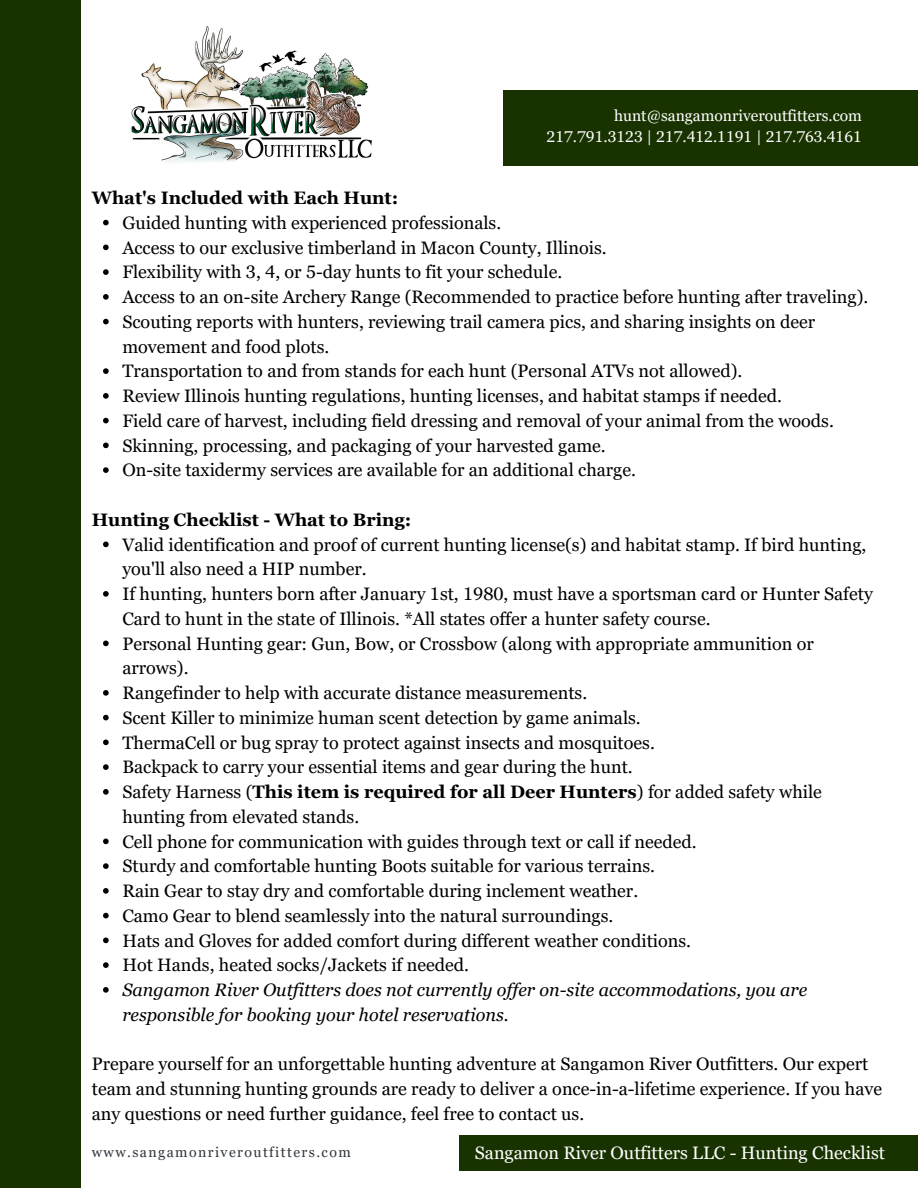
<style>
.page{position:relative;width:918px;height:1188px;background:#fff}
.page>*{position:absolute;margin:0;border:0;box-sizing:border-box;transform-origin:0 0}
.t1{font:18px/24.8px "Georgia Pro";color:#000}
.t2{font:italic 18px/24.8px "Georgia Pro";color:#000}
.t3{font:700 18px "Georgia Pro";color:#000}
.t4{font:18px "Georgia Pro";color:#fff}
.t5{font:15.6px "Georgia Pro";color:#fff}
.t6{font:14.1px "Georgia Pro";letter-spacing:.1em;color:#31373e}
.s1{font-weight:700}
</style>
<div class="page">
<div style="left:459px;top:1135px;width:459px;height:35px;background:#193300"></div>
<div style="left:0;top:0;width:81px;height:1188px;background:#193300"></div>
<img style="left:131px;top:26px;width:241px;height:136px">
<div style="left:504px;top:90px;width:414px;height:76px;background:#193300"></div>
<svg style="left:103px;top:220px;width:6px;height:5px"></svg>
<svg style="left:103px;top:245px;width:6px;height:5px"></svg>
<svg style="left:103px;top:269px;width:6px;height:6px"></svg>
<svg style="left:103px;top:294px;width:6px;height:6px"></svg>
<svg style="left:103px;top:319px;width:6px;height:5px"></svg>
<svg style="left:103px;top:368px;width:6px;height:6px"></svg>
<svg style="left:103px;top:393px;width:6px;height:6px"></svg>
<svg style="left:103px;top:418px;width:6px;height:5px"></svg>
<svg style="left:103px;top:443px;width:6px;height:5px"></svg>
<svg style="left:103px;top:467px;width:6px;height:6px"></svg>
<svg style="left:103px;top:542px;width:6px;height:5px"></svg>
<svg style="left:103px;top:591px;width:6px;height:6px"></svg>
<svg style="left:103px;top:641px;width:6px;height:5px"></svg>
<svg style="left:103px;top:690px;width:6px;height:6px"></svg>
<svg style="left:103px;top:715px;width:6px;height:5px"></svg>
<svg style="left:103px;top:740px;width:6px;height:5px"></svg>
<svg style="left:103px;top:764px;width:6px;height:6px"></svg>
<svg style="left:103px;top:789px;width:6px;height:6px"></svg>
<svg style="left:103px;top:839px;width:6px;height:5px"></svg>
<svg style="left:103px;top:863px;width:6px;height:6px"></svg>
<svg style="left:103px;top:888px;width:6px;height:6px"></svg>
<svg style="left:103px;top:913px;width:6px;height:5px"></svg>
<svg style="left:103px;top:938px;width:6px;height:5px"></svg>
<svg style="left:103px;top:962px;width:6px;height:6px"></svg>
<svg style="left:103px;top:987px;width:6px;height:6px"></svg>
<p class="t3" style="left:92px;top:188px;width:308px">What's Included with Each Hunt:</p>
<p class="t5" style="left:614px;top:107px;width:249px">hunt@sangamonriveroutfitters.com</p>
<p class="t5" style="left:547px;top:128px;width:317px">217.791.3123 | 217.412.1191 | 217.763.4161</p>
<p class="t1" style="left:122px;top:210px;width:380px">Guided hunting with experienced professionals.</p>
<p class="t1" style="left:122px;top:235px;width:486px">Access to our exclusive timberland in Macon County, Illinois.</p>
<p class="t1" style="left:122px;top:260px;width:441px">Flexibility with 3, 4, or 5-day hunts to fit your schedule.</p>
<p class="t1" style="left:122px;top:284px;width:747px">Access to an on-site Archery Range (Recommended to practice before hunting after traveling).</p>
<p class="t1" style="left:122px;top:309px;width:694px">Scouting reports with hunters, reviewing trail camera pics, and sharing insights on deer movement and food plots.</p>
<p class="t1" style="left:122px;top:359px;width:621px">Transportation to and from stands for each hunt (Personal ATVs not allowed).</p>
<p class="t1" style="left:122px;top:383px;width:661px">Review Illinois hunting regulations, hunting licenses, and habitat stamps if needed.</p>
<p class="t1" style="left:122px;top:408px;width:713px">Field care of harvest, including field dressing and removal of your animal from the woods.</p>
<p class="t1" style="left:122px;top:433px;width:485px">Skinning, processing, and packaging of your harvested game.</p>
<p class="t1" style="left:122px;top:458px;width:515px">On-site taxidermy services are available for an additional charge.</p>
<p class="t3" style="left:92px;top:509px;width:321px">Hunting Checklist - What to Bring:</p>
<p class="t1" style="left:122px;top:532px;width:745px">Valid identification and proof of current hunting license(s) and habitat stamp. If bird hunting, you'll also need a HIP number.</p>
<p class="t1" style="left:122px;top:581px;width:752px">If hunting, hunters born after January 1st, 1980, must have a sportsman card or Hunter Safety<br>Card to hunt in the state of Illinois. *All states offer a hunter safety course.</p>
<p class="t1" style="left:122px;top:631px;width:693px">Personal Hunting gear: Gun, Bow, or Crossbow (along with appropriate ammunition or arrows).</p>
<p class="t1" style="left:122px;top:680px;width:466px">Rangefinder to help with accurate distance measurements.</p>
<p class="t1" style="left:122px;top:705px;width:520px">Scent Killer to minimize human scent detection by game animals.</p>
<p class="t1" style="left:122px;top:730px;width:534px">ThermaCell or bug spray to protect against insects and mosquitoes.</p>
<p class="t1" style="left:122px;top:755px;width:512px">Backpack to carry your essential items and gear during the hunt.</p>
<p class="t1" style="left:122px;top:779px;width:701px">Safety Harness (<span class="s1">This item is required for all Deer Hunters</span>) for added safety while hunting from elevated stands.</p>
<p class="t1" style="left:122px;top:829px;width:576px">Cell phone for communication with guides through text or call if needed.</p>
<p class="t1" style="left:122px;top:854px;width:534px">Sturdy and comfortable hunting Boots suitable for various terrains.</p>
<p class="t1" style="left:122px;top:878px;width:517px">Rain Gear to stay dry and comfortable during inclement weather.</p>
<p class="t1" style="left:122px;top:903px;width:493px">Camo Gear to blend seamlessly into the natural surroundings.</p>
<p class="t1" style="left:122px;top:928px;width:570px">Hats and Gloves for added comfort during different weather conditions.</p>
<p class="t1" style="left:122px;top:953px;width:348px">Hot Hands, heated socks/Jackets if needed.</p>
<p class="t2" style="left:122px;top:977px;width:686px">Sangamon River Outfitters does not currently offer on-site accommodations, you are responsible for booking your hotel reservations.</p>
<p class="t1" style="left:92px;top:1052px;width:792px">Prepare yourself for an unforgettable hunting adventure at Sangamon River Outfitters. Our expert team and stunning hunting grounds are ready to deliver a once-in-a-lifetime experience. If you have any questions or need further guidance, feel free to contact us.</p>
<p class="t4" style="left:475px;top:1142px;width:412px">Sangamon River Outfitters LLC - Hunting Checklist</p>
<p class="t6" style="left:92px;top:1144px;width:261px">www.sangamonriveroutfitters.com</p>
</div>
